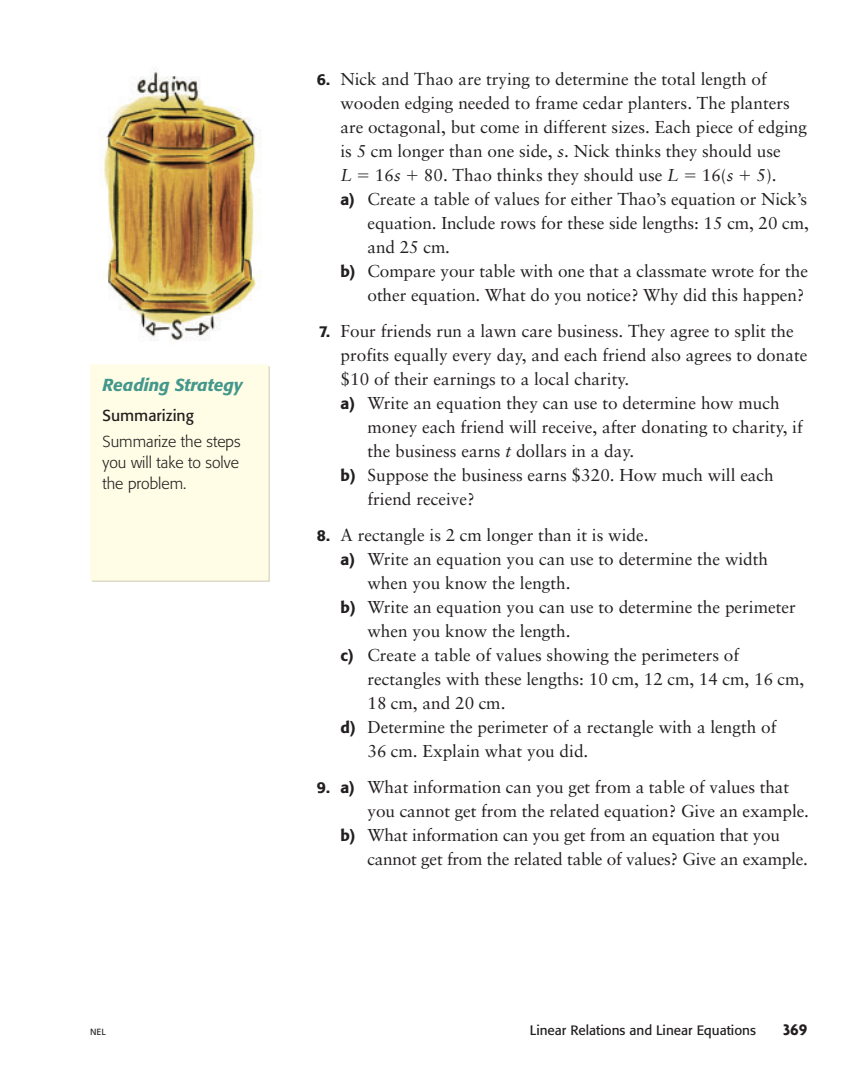
<style>
.page{position:relative;width:864px;height:1080px;background:#fff}
.page>*{position:absolute;margin:0;border:0;box-sizing:border-box;transform-origin:0 0}
.t1{font:17.25px/24px "Sabon";color:#231f20}
.t2{font:italic 500 17.25px "Formata";color:#44978c}
.t3{font:700 16.5px "Agenda";color:#231f20}
.t4{font:300 15.75px/21px "Formata";color:#231f20;text-align:justify}
.t5{font:15.75px "Formata";color:#231f20}
.t6{font:13.5px "Formata";color:#231f20}
.t7{font:9px "Frutiger";color:#231f20}
.s1{font-family:"Formata";font-weight:500;font-size:15.75px}
.s2{font-style:italic}
.s3{font-family:"Mathematical Pi One"}
</style>
<div class="page">
<svg style="left:90px;top:69px;width:180px;height:513px"></svg>
<p class="t2" style="left:102px;top:377px;width:142px">Reading Strategy</p>
<p class="t5" style="left:102px;top:409px;width:93px">Summarizing</p>
<p class="t4" style="left:102px;top:432px;width:140px">Summarize the steps you will take to solve the problem.</p>
<p class="t1" style="left:340px;top:69px;width:468px;text-indent:-24px"><span class="s1">6.</span> Nick and Thao are trying to determine the total length of wooden edging needed to frame cedar planters. The planters are octagonal, but come in different sizes. Each piece of edging is 5 cm longer than one side, <span class="s2">s</span>. Nick thinks they should use<br><span class="s2">L</span> <span class="s3">-</span> 16<span class="s2">s</span></p>
<p class="t1" style="left:424px;top:165px;width:311px">80. Thao thinks they should use <span class="s2">L</span> <span class="s3">-</span> 16(<span class="s2">s</span></p>
<p class="t1" style="left:756px;top:165px;width:22px">5).</p>
<p class="t1" style="left:340px;top:189px;width:468px"><span class="s1">a)</span> Create a table of values for either Thao’s equation or Nick’s</p>
<p class="t1" style="left:368px;top:213px;width:443px">equation. Include rows for these side lengths: 15 cm, 20 cm,</p>
<p class="t1" style="left:368px;top:237px;width:84px">and 25 cm.</p>
<p class="t1" style="left:340px;top:261px;width:469px"><span class="s1">b)</span> Compare your table with one that a classmate wrote for the</p>
<p class="t1" style="left:368px;top:285px;width:439px">other equation. What do you notice? Why did this happen?</p>
<p class="t1" style="left:340px;top:321px;width:469px;text-indent:-22px"><span class="s1">7.</span> Four friends run a lawn care business. They agree to split the profits equally every day, and each friend also agrees to donate $10 of their earnings to a local charity.<br><span class="s1">a)</span> Write an equation they can use to determine how much</p>
<p class="t1" style="left:368px;top:417px;width:437px">money each friend will receive, after donating to charity, if</p>
<p class="t1" style="left:368px;top:441px;width:268px">the business earns <span class="s2">t</span> dollars in a day.</p>
<p class="t1" style="left:340px;top:465px;width:435px"><span class="s1">b)</span> Suppose the business earns $320. How much will each</p>
<p class="t1" style="left:368px;top:489px;width:109px">friend receive?</p>
<p class="t1" style="left:317px;top:525px;width:333px"><span class="s1">8.</span> A rectangle is 2 cm longer than it is wide.</p>
<p class="t1" style="left:340px;top:549px;width:429px"><span class="s1">a)</span> Write an equation you can use to determine the width</p>
<p class="t1" style="left:368px;top:573px;width:205px">when you know the length.</p>
<p class="t1" style="left:340px;top:597px;width:457px"><span class="s1">b)</span> Write an equation you can use to determine the perimeter</p>
<p class="t1" style="left:368px;top:621px;width:205px">when you know the length.</p>
<p class="t1" style="left:340px;top:645px;width:400px"><span class="s1">c)</span> Create a table of values showing the perimeters of</p>
<p class="t1" style="left:368px;top:669px;width:438px">rectangles with these lengths: 10 cm, 12 cm, 14 cm, 16 cm,</p>
<p class="t1" style="left:368px;top:693px;width:139px">18 cm, and 20 cm.</p>
<p class="t1" style="left:340px;top:717px;width:438px"><span class="s1">d)</span> Determine the perimeter of a rectangle with a length of</p>
<p class="t1" style="left:368px;top:741px;width:222px">36 cm. Explain what you did.</p>
<p class="t1" style="left:317px;top:777px;width:474px"><span class="s1">9. a)</span> What information can you get from a table of values that</p>
<p class="t1" style="left:368px;top:801px;width:443px">you cannot get from the related equation? Give an example.</p>
<p class="t1" style="left:340px;top:825px;width:441px"><span class="s1">b)</span> What information can you get from an equation that you</p>
<p class="t1" style="left:368px;top:849px;width:442px">cannot get from the related table of values? Give an example.</p>
<p class="t7" style="left:90px;top:1028px;width:18px">NEL</p>
<p class="t6" style="left:530px;top:1024px;width:228px">Linear Relations and Linear Equations</p>
<p class="t3" style="left:783px;top:1023px;width:26px">369</p>
</div>
